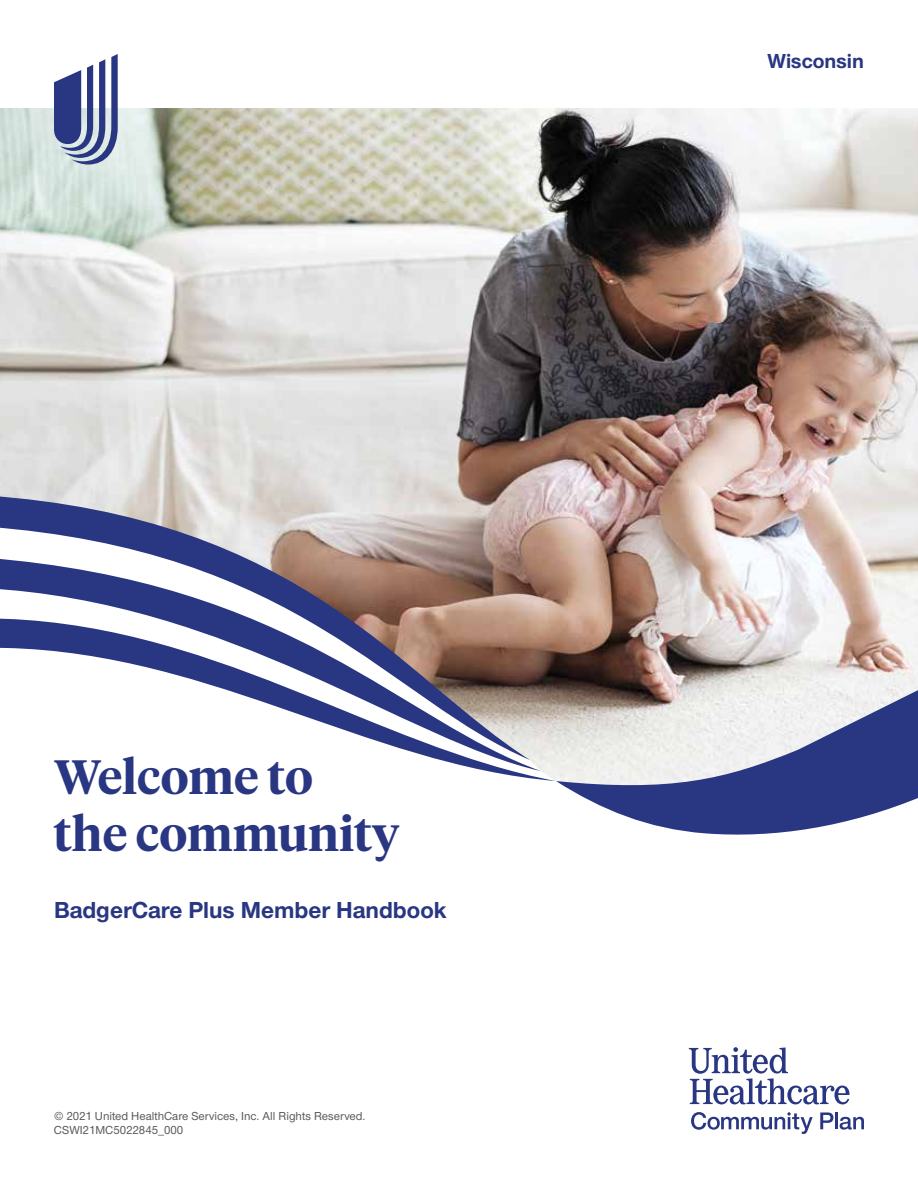
<style>
.page{position:relative;width:918px;height:1188px;background:#fff}
.page>*{position:absolute;margin:0;border:0;box-sizing:border-box;transform-origin:0 0}
.Cover___Welcome{font:600 48px/57.6px "UHC Serif Headline";color:#293682}
.Cover___product_name{font:700 24px "UHC Sans";color:#293682}
.Cover___top_right{font:700 21px "UHC Sans";color:#293682}
.codes_______8pt{font:500 12px/14.4px "UHC Sans";color:#58595b}
</style>
<div class="page">
<img style="left:0;top:108px;width:918px;height:510px">
<svg style="left:556px;top:521px;width:362px;height:314px"></svg>
<svg style="left:0;top:495px;width:530px;height:63px;background:#b1acb7"></svg>
<svg style="left:487px;top:618px;width:69px;height:163px;background:#ada09c"></svg>
<svg style="left:0;top:558px;width:541px;height:213px"></svg>
<svg style="left:54px;top:54px;width:64px;height:111px"></svg>
<svg style="left:689px;top:1047px;width:160px;height:57px"></svg>
<svg style="left:691px;top:1112px;width:122px;height:22px"></svg>
<svg style="left:820px;top:1112px;width:13px;height:17px"></svg>
<hr style="left:835px;top:1112px;width:3px;height:17px;background:#293682">
<svg style="left:840px;top:1117px;width:24px;height:13px"></svg>
<p class="Cover___Welcome" style="left:54px;top:746px;width:347px">Welcome to<br>the community</p>
<p class="Cover___product_name" style="left:54px;top:894px;width:394px">BadgerCare Plus Member Handbook</p>
<p class="codes_______8pt" style="left:54px;top:1108px;width:313px">© 2021 United HealthCare Services, Inc. All Rights Reserved.<br>CSWI21MC5022845_000</p>
<p class="Cover___top_right" style="left:768px;top:47px;width:98px">Wisconsin</p>
</div>
